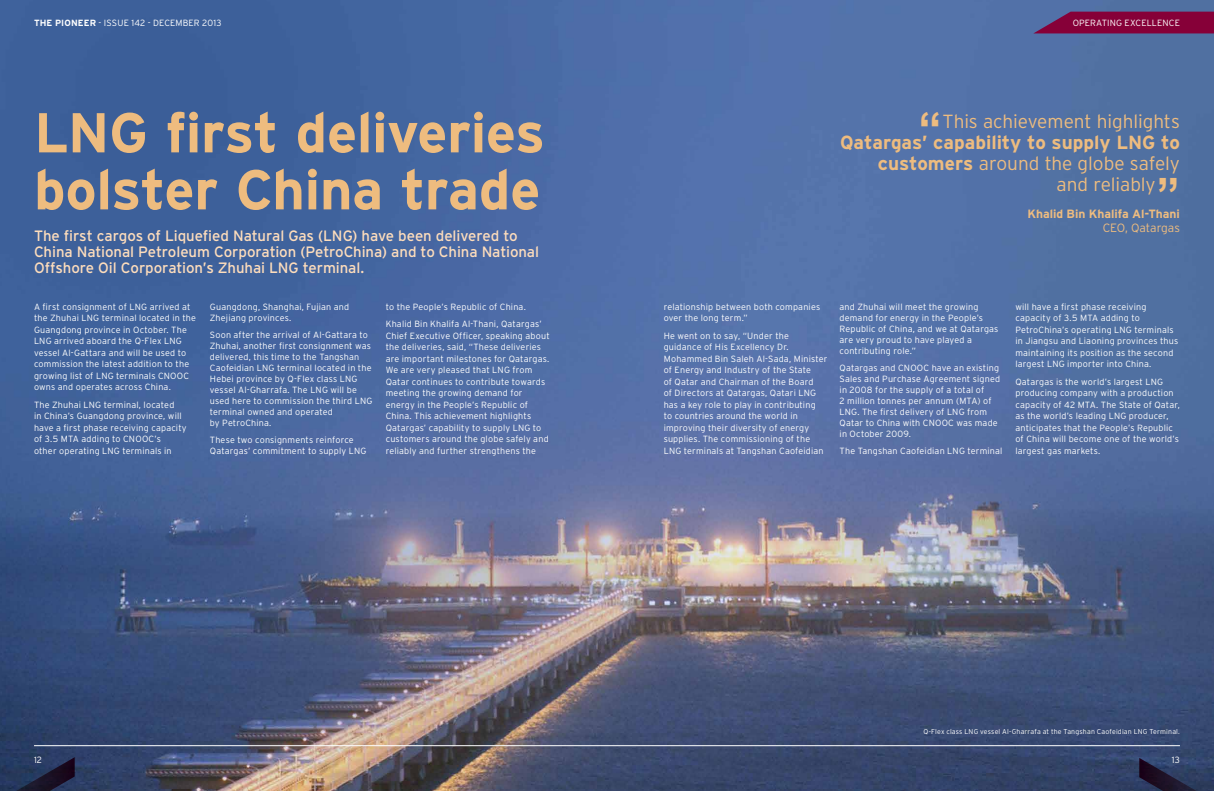
<style>
.page{position:relative;width:1214px;height:791px;background:#fff}
.page>*{position:absolute;margin:0;border:0;box-sizing:border-box;transform-origin:0 0}
.t1{font:700 56px/57px "Interstate";letter-spacing:-.01em;color:#eebc7f}
.t2{font:700 46px "Arial";color:#eebc7f}
.t3{font:300 19px "Interstate";letter-spacing:-.005em;color:#eebc7f}
.t4{font:700 19px "Interstate";letter-spacing:-.005em;color:#eebc7f}
.t5{font:15px/16px "Interstate";letter-spacing:-.005em;color:#feddbc}
.t6{font:700 12px "Interstate";letter-spacing:-.005em;color:#eebc7f}
.t7{font:300 12px "Interstate";letter-spacing:-.01em;color:#eebc7f}
.t8{font:300 9px/11.5px "Interstate";letter-spacing:.02em;color:#fff}
.t9{font:300 7px "Interstate";letter-spacing:.02em;color:#fff}
.s1{font-weight:700}
</style>
<div class="page">
<img style="left:0;top:0;width:1213px;height:791px">
<svg style="left:1033px;top:12px;width:180px;height:21px;background:#800b43"></svg>
<svg style="left:0;top:757px;width:75px;height:34px;background:#222c4c"></svg>
<svg style="left:1139px;top:758px;width:74px;height:33px;background:#293151"></svg>
<hr style="left:34px;top:745px;width:1145px;height:1px;background:#fff">
<p class="t8" style="left:34px;top:17px;width:189px"><span class="s1">THE PIONEER</span> - ISSUE 142 - DECEMBER 2013</p>
<h1 class="t1" style="left:34px;top:104px;width:512px">LNG first deliveries bolster China trade</h1>
<h3 class="t5" style="left:34px;top:228px;width:506px">The first cargos of Liquefied Natural Gas (LNG) have been delivered to<br>China National Petroleum Corporation (PetroChina) and to China National<br>Offshore Oil Corporation’s Zhuhai LNG terminal.</h3>
<p class="t8" style="left:34px;top:301px;width:163px">A first consignment of LNG arrived at the Zhuhai LNG terminal located in the Guangdong province in October. The LNG arrived aboard the Q-Flex LNG vessel Al-Gattara and will be used to commission the latest addition to the growing list of LNG terminals CNOOC owns and operates across China.</p>
<p class="t8" style="left:34px;top:399px;width:154px">The Zhuhai LNG terminal, located<br>in China’s Guangdong province, will have a first phase receiving capacity of 3.5 MTA adding to CNOOC’s<br>other operating LNG terminals in</p>
<p class="t8" style="left:210px;top:301px;width:141px;line-height:11.1px">Guangdong, Shanghai, Fujian and<br>Zhejiang provinces.</p>
<p class="t8" style="left:210px;top:329px;width:164px;line-height:11.1px">Soon after the arrival of Al-Gattara to Zhuhai, another first consignment was delivered, this time to the Tangshan Caofeidian LNG terminal located in the Hebei province by Q-Flex class LNG vessel Al-Gharrafa. The LNG will be used here to commission the third LNG terminal owned and operated<br>by PetroChina.</p>
<p class="t8" style="left:210px;top:434px;width:158px;line-height:11.1px">These two consignments reinforce<br>Qatargas’ commitment to supply LNG</p>
<p class="t8" style="left:386px;top:298px;width:157px;line-height:17.2px">to the People’s Republic of China.<br>Khalid Bin Khalifa Al-Thani, Qatargas’</p>
<p class="t8" style="left:386px;top:330px;width:165px">Chief Executive Officer, speaking about the deliveries, said, “These deliveries are important milestones for Qatargas.<br>We are very pleased that LNG from Qatar continues to contribute towards meeting the growing demand for energy in the People’s Republic of China. This achievement highlights Qatargas’ capability to supply LNG to customers around the globe safely and reliably and further strengthens the</p>
<p class="t8" style="left:34px;top:754px;width:10px">12</p>
<p class="t8" style="left:1072px;top:17px;width:109px">OperatinG Excellence</p>
<h2 class="t2" style="left:918px;top:99px;width:24px">“</h2>
<h3 class="t3" style="left:942px;top:111px;width:239px">This achievement highlights</h3>
<h3 class="t4" style="left:840px;top:132px;width:341px">Qatargas’ capability to supply LNG to</h3>
<h3 class="t3" style="left:877px;top:153px;width:303px"><span class="s1">customers</span> around the globe safely</h3>
<h3 class="t3" style="left:1056px;top:174px;width:101px">and reliably</h3>
<h3 class="t6" style="left:1027px;top:207px;width:154px">Khalid Bin Khalifa Al-Thani</h3>
<h2 class="t2" style="left:1156px;top:165px;width:24px">”</h2>
<h3 class="t7" style="left:1102px;top:221px;width:78px">CEO, Qatargas</h3>
<p class="t8" style="left:663px;top:301px;width:158px">relationship between both companies over the long term.”</p>
<p class="t8" style="left:663px;top:329px;width:165px">He went on to say, “Under the guidance of His Excellency Dr.<br>Mohammed Bin Saleh Al-Sada, Minister of Energy and Industry of the State<br>of Qatar and Chairman of the Board<br>of Directors at Qatargas, Qatari LNG has a key role to play in contributing<br>to countries around the world in improving their diversity of energy supplies. The commissioning of the LNG terminals at Tangshan Caofeidian</p>
<p class="t8" style="left:839px;top:301px;width:160px;line-height:11.1px">and Zhuhai will meet the growing demand for energy in the People’s<br>Republic of China, and we at Qatargas are very proud to have played a contributing role.”</p>
<p class="t8" style="left:839px;top:362px;width:162px;line-height:11.1px">Qatargas and CNOOC have an existing<br>Sales and Purchase Agreement signed in 2008 for the supply of a total of<br>2 million tonnes per annum (MTA) of<br>LNG. The first delivery of LNG from<br>Qatar to China with CNOOC was made in October 2009.</p>
<p class="t8" style="left:839px;top:445px;width:164px">The Tangshan Caofeidian LNG terminal</p>
<p class="t8" style="left:1015px;top:301px;width:164px">will have a first phase receiving capacity of 3.5 MTA adding to PetroChina’s operating LNG terminals in Jiangsu and Liaoning provinces thus maintaining its position as the second largest LNG importer into China.</p>
<p class="t8" style="left:1015px;top:376px;width:166px">Qatargas is the world’s largest LNG producing company with a production capacity of 42 MTA. The State of Qatar, as the world’s leading LNG producer, anticipates that the People’s Republic of China will become one of the world’s largest gas markets.</p>
<p class="t9" style="left:923px;top:728px;width:258px">Q-Flex class LNG vessel Al-Gharrafa at the Tangshan Caofeidian LNG Terminal.</p>
<p class="t8" style="left:1171px;top:754px;width:10px">13</p>
</div>
